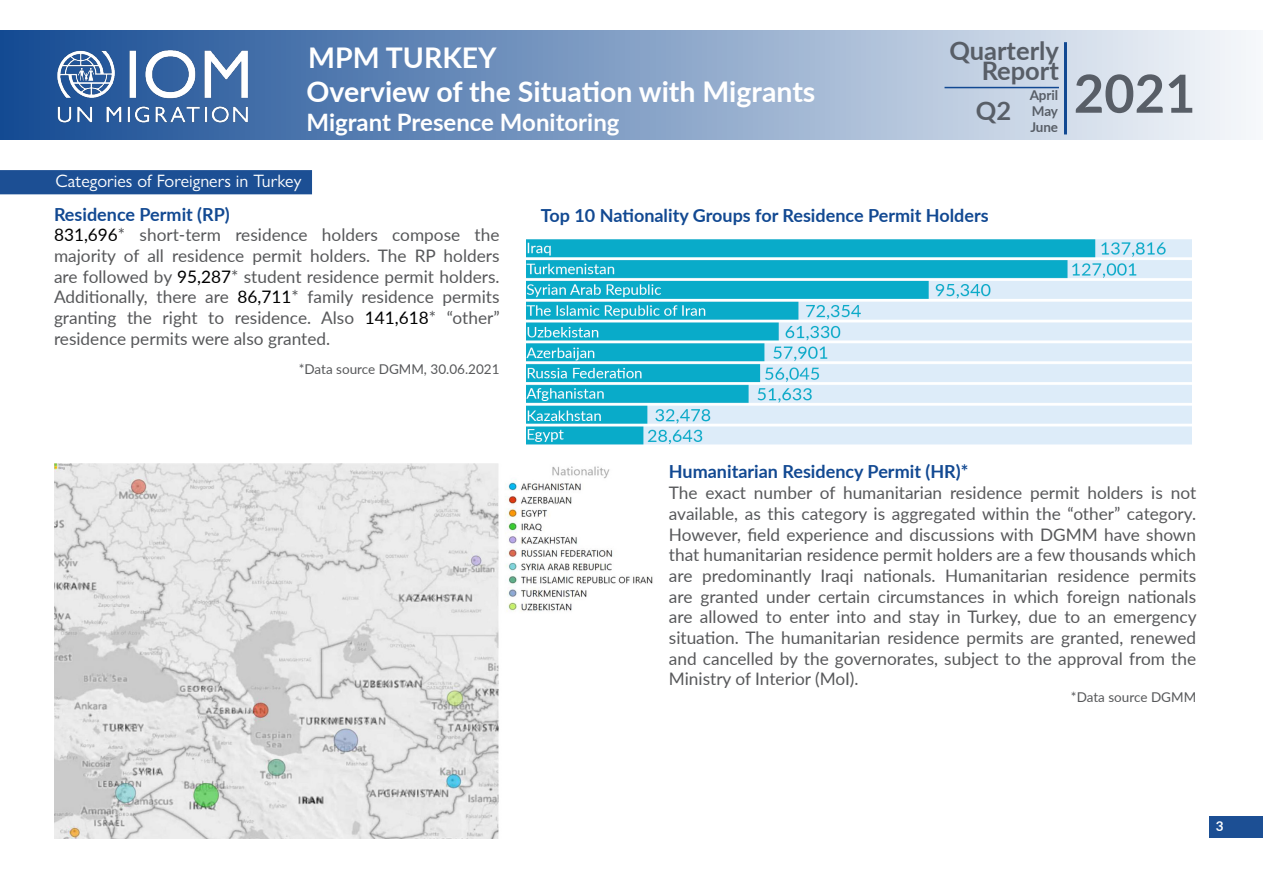
<style>
.page{position:relative;width:1263px;height:893px;background:#fff}
.page>*{position:absolute;margin:0;border:0;box-sizing:border-box;transform-origin:0 0}
.t1{font:700 52.5px "Lato";color:#585e67}
.t2{font:700 28.5px "Lato";color:#fff}
.t3{font:700 25.5px/20.5px "Lato";color:#585e67;text-align:right}
.t4{font:700 24px "Lato";color:#fff}
.t5{font:700 18px "Lato";color:#124992}
.t6{font:18px "Gill Sans Nova";color:#fff}
.t7{font:17.25px/20.7px "Lato";color:#57585a;text-align:justify}
.t8{font:13.5px "Lato";color:#57585a}
.t9{font:700 13.5px/16px "Lato";letter-spacing:-.01em;color:#585e67;text-align:justify}
.t10{font:700 13.5px "Lato";color:#fff}
.s1{color:#000}
</style>
<div class="page">
<svg style="left:0;top:30px;width:1251px;height:110px;background:#9ab1d0"></svg>
<hr style="left:944px;top:87px;width:115px;height:1px;background:#124992">
<hr style="left:1064px;top:42px;width:3px;height:92px;background:#124992">
<img style="left:21px;top:30px;width:262px;height:110px">
<div style="left:1209px;top:816px;width:54px;height:21px;background:#1c4f94"></div>
<div style="left:0;top:170px;width:312px;height:24px;background:#1c4f94"></div>
<img style="left:54px;top:464px;width:599px;height:375px">
<img style="left:527px;top:239px;width:665px;height:205px">
<h2 class="t2" style="left:308px;top:37px;width:190px">MPM TURKEY</h2>
<h3 class="t3" style="left:949px;top:39px;width:111px">Quarterly<br>Report</h3>
<p class="t9" style="left:1030px;top:87px;width:30px">April May June</p>
<h2 class="t2" style="left:307px;top:70px;width:510px">Overview of the Situation with Migrants</h2>
<h1 class="t1" style="left:1074px;top:55px;width:123px">2021</h1>
<h3 class="t3" style="left:976px;top:99px;width:37px">Q2</h3>
<h3 class="t4" style="left:307px;top:105px;width:314px">Migrant Presence Monitoring</h3>
<p class="t6" style="left:56px;top:170px;width:247px">Categories of Foreigners in Turkey</p>
<p class="t5" style="left:54px;top:201px;width:177px">Residence Permit (RP)</p>
<p class="t7" style="left:54px;top:224px;width:447px"><span class="s1">831,696</span>* short-term residence holders compose the majority of all residence permit holders. The RP holders are followed by <span class="s1">95,287</span>* student residence permit holders.<br>Additionally, there are <span class="s1">86,711</span>* family residence permits granting the right to residence. Also <span class="s1">141,618</span>* “other” residence permits were also granted.</p>
<p class="t8" style="left:299px;top:360px;width:202px">*Data source DGMM, 30.06.2021</p>
<p class="t5" style="left:541px;top:202px;width:449px">Top 10 Nationality Groups for Residence Permit Holders</p>
<p class="t5" style="left:669px;top:459px;width:301px">Humanitarian Residency Permit (HR)*</p>
<p class="t7" style="left:669px;top:482px;width:529px">The exact number of humanitarian residence permit holders is not available, as this category is aggregated within the “other” category.<br>However, field experience and discussions with DGMM have shown that humanitarian residence permit holders are a few thousands which are predominantly Iraqi nationals. Humanitarian residence permits are granted under certain circumstances in which foreign nationals are allowed to enter into and stay in Turkey, due to an emergency situation. The humanitarian residence permits are granted, renewed and cancelled by the governorates, subject to the approval from the Ministry of Interior (MoI).</p>
<p class="t8" style="left:1071px;top:687px;width:127px">*Data source DGMM</p>
<p class="t10" style="left:1216px;top:816px;width:9px">3</p>
</div>
